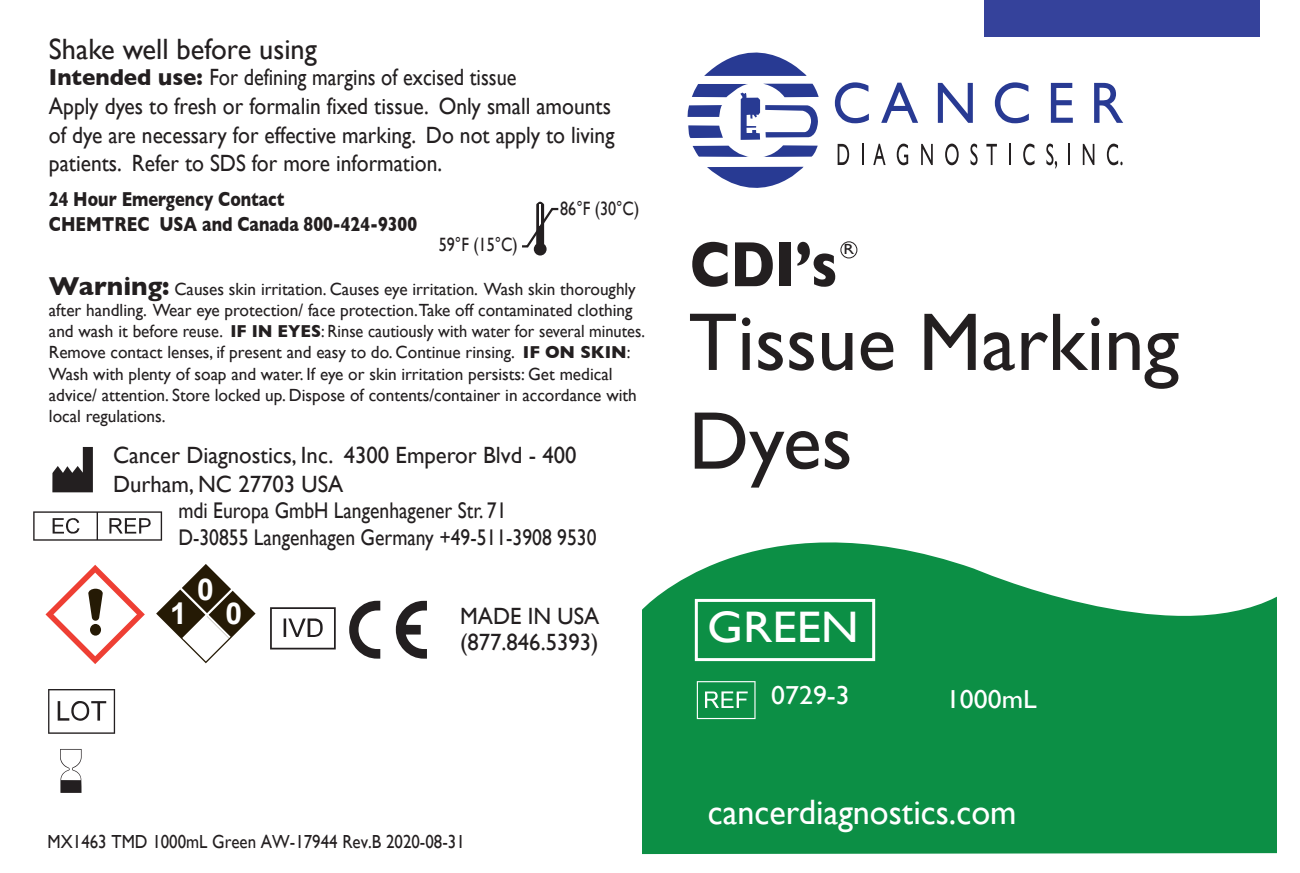
<style>
.page{position:relative;width:1300px;height:873px;background:#fff}
.page>*{position:absolute;margin:0;border:0;box-sizing:border-box;transform-origin:0 0}
.t1{font:82.2px/98.7px "Gill Sans";color:#231f20}
.t2{font:700 64.8px "Gill Sans";color:#231f20;scale:.84 1}
.t3{font:44.1px "Gill Sans";color:#fff;scale:1.1 1}
.t4{font:35.4px "Gill Sans";color:#fff}
.t5{font:700 30px "Arial";color:#fff}
.t6{font:29.4px "Gill Sans";color:#231f20}
.t7{font:26.1px "Gill Sans";color:#fff;scale:1.07 1}
.t8{font:23.4px/28.2px "Gill Sans";color:#231f20;scale:.91 1}
.t9{font:23.4px/28.2px "Gill Sans";color:#231f20}
.t10{font:23.4px "Gill Sans";color:#231f20;scale:.86 1}
.t11{font:22.5px/27.3px "Gill Sans";color:#231f20;scale:.87 1}
.t12{font:700 20.7px/24.6px "Gill Sans";color:#231f20;scale:.8 1}
.t13{font:19.2px "Gill Sans";color:#231f20;scale:.84 1}
.t14{font:18.9px "Gill Sans";color:#231f20;scale:.89 1}
.t15{font:17.7px/21.3px "Gill Sans";color:#231f20}
.t16{font:14.7px "Gill Sans";color:#231f20;scale:1.2 1}
.s1{font-weight:700}
.s2{font-weight:700;font-size:26.4px}
</style>
<div class="page">
<div style="left:984px;top:0;width:275px;height:37px;background:#35429b"></div>
<svg style="left:704px;top:52px;width:102px;height:24px"></svg>
<svg style="left:707px;top:167px;width:96px;height:21px"></svg>
<svg style="left:687px;top:84px;width:131px;height:73px"></svg>
<svg style="left:834px;top:82px;width:34px;height:41px"></svg>
<svg style="left:881px;top:83px;width:36px;height:40px"></svg>
<svg style="left:937px;top:83px;width:35px;height:40px"></svg>
<svg style="left:994px;top:82px;width:34px;height:41px"></svg>
<svg style="left:1050px;top:83px;width:22px;height:40px"></svg>
<svg style="left:1094px;top:83px;width:28px;height:40px"></svg>
<svg style="left:837px;top:144px;width:12px;height:21px"></svg>
<hr style="left:861px;top:144px;width:2px;height:21px;background:#231f20">
<svg style="left:873px;top:144px;width:12px;height:21px"></svg>
<svg style="left:896px;top:144px;width:12px;height:21px"></svg>
<svg style="left:921px;top:144px;width:11px;height:21px"></svg>
<svg style="left:945px;top:144px;width:13px;height:21px"></svg>
<svg style="left:970px;top:144px;width:7px;height:21px"></svg>
<svg style="left:986px;top:144px;width:10px;height:21px"></svg>
<hr style="left:1008px;top:144px;width:2px;height:21px;background:#231f20">
<svg style="left:1023px;top:144px;width:11px;height:21px"></svg>
<svg style="left:1046px;top:144px;width:10px;height:25px"></svg>
<hr style="left:1067px;top:144px;width:2px;height:21px;background:#231f20">
<svg style="left:1082px;top:144px;width:12px;height:21px"></svg>
<svg style="left:1106px;top:144px;width:16px;height:21px"></svg>
<div style="left:840px;top:241px;width:17px;height:17px;border:1px solid #231f20;border-radius:50%"></div>
<svg style="left:642px;top:542px;width:635px;height:312px;background:#299c5b"></svg>
<div style="left:1276px;top:583px;width:6px;height:270px;background:#fff"></div>
<div style="left:694px;top:599px;width:181px;height:62px;border:3px solid #fff"></div>
<svg style="left:522px;top:201px;width:37px;height:54px"></svg>
<svg style="left:48px;top:689px;width:67px;height:45px"></svg>
<svg style="left:33px;top:511px;width:129px;height:30px"></svg>
<svg style="left:60px;top:749px;width:22px;height:44px"></svg>
<svg style="left:349px;top:601px;width:78px;height:57px"></svg>
<svg style="left:45px;top:565px;width:100px;height:99px"></svg>
<svg style="left:156px;top:564px;width:99px;height:99px"></svg>
<svg style="left:270px;top:607px;width:65px;height:42px"></svg>
<svg style="left:52px;top:447px;width:41px;height:45px"></svg>
<svg style="left:696px;top:681px;width:59px;height:38px;background:#3da56a"></svg>
<h3 class="t6" style="left:49px;top:32px;width:269px">Shake well before using</h3>
<h3 class="t10" style="left:49px;top:64px;width:545px"><span class="s1">Intended use:</span> For defining margins of excised tissue</h3>
<h3 class="t8" style="left:49px;top:92px;width:623px">Apply dyes to fresh or formalin fixed tissue. Only small amounts of dye are necessary for effective marking. Do not apply to living patients. Refer to SDS for more information.</h3>
<p class="t12" style="left:49px;top:187px;width:461px">24 Hour Emergency Contact<br>CHEMTREC USA and Canada 800-424-9300</p>
<p class="t13" style="left:438px;top:233px;width:96px">59°F (15°C)</p>
<p class="t13" style="left:560px;top:198px;width:96px">86°F (30°C)</p>
<p class="t15" style="left:49px;top:278px;width:597px"><span class="s2">Warning:</span> Causes skin irritation. Causes eye irritation. Wash skin thoroughly after handling. Wear eye protection/ face protection.Take off contaminated clothing and wash it before reuse. <span class="s1">IF IN EYES</span>: Rinse cautiously with water for several minutes.<br>Remove contact lenses, if present and easy to do. Continue rinsing. <span class="s1">IF ON SKIN</span>:<br>Wash with plenty of soap and water. If eye or skin irritation persists: Get medical advice/ attention. Store locked up. Dispose of contents/container in accordance with local regulations.</p>
<h3 class="t9" style="left:113px;top:441px;width:465px">Cancer Diagnostics, Inc. 4300 Emperor Blvd - 400<br>Durham, NC 27703 USA</h3>
<p class="t11" style="left:178px;top:496px;width:482px">mdi Europa GmbH Langenhagener Str. 71<br>D-30855 Langenhagen Germany +49-511-3908 9530</p>
<h3 class="t5" style="left:170px;top:592px;width:18px">1</h3>
<h3 class="t5" style="left:197px;top:568px;width:18px">0</h3>
<h3 class="t5" style="left:225px;top:592px;width:18px">0</h3>
<h3 class="t9" style="left:460px;top:602px;width:141px;line-height:26.1px">MADE IN USA (877.846.5393)</h3>
<p class="t14" style="left:48px;top:830px;width:470px">MX1463 TMD 1000mL Green AW-17944 Rev.B 2020-08-31</p>
<h2 class="t2" style="left:690px;top:226px;width:177px">CDI’s</h2>
<p class="t16" style="left:843px;top:241px;width:10px">R</p>
<h1 class="t1" style="left:688px;top:292px;width:492px">Tissue Marking<br>Dyes</h1>
<h3 class="t3" style="left:707px;top:601px;width:139px">GREEN</h3>
<h3 class="t7" style="left:771px;top:680px;width:75px">0729-3</h3>
<h3 class="t7" style="left:945px;top:684px;width:86px">1000mL</h3>
<h3 class="t4" style="left:707px;top:791px;width:310px">cancerdiagnostics.com</h3>
</div>
